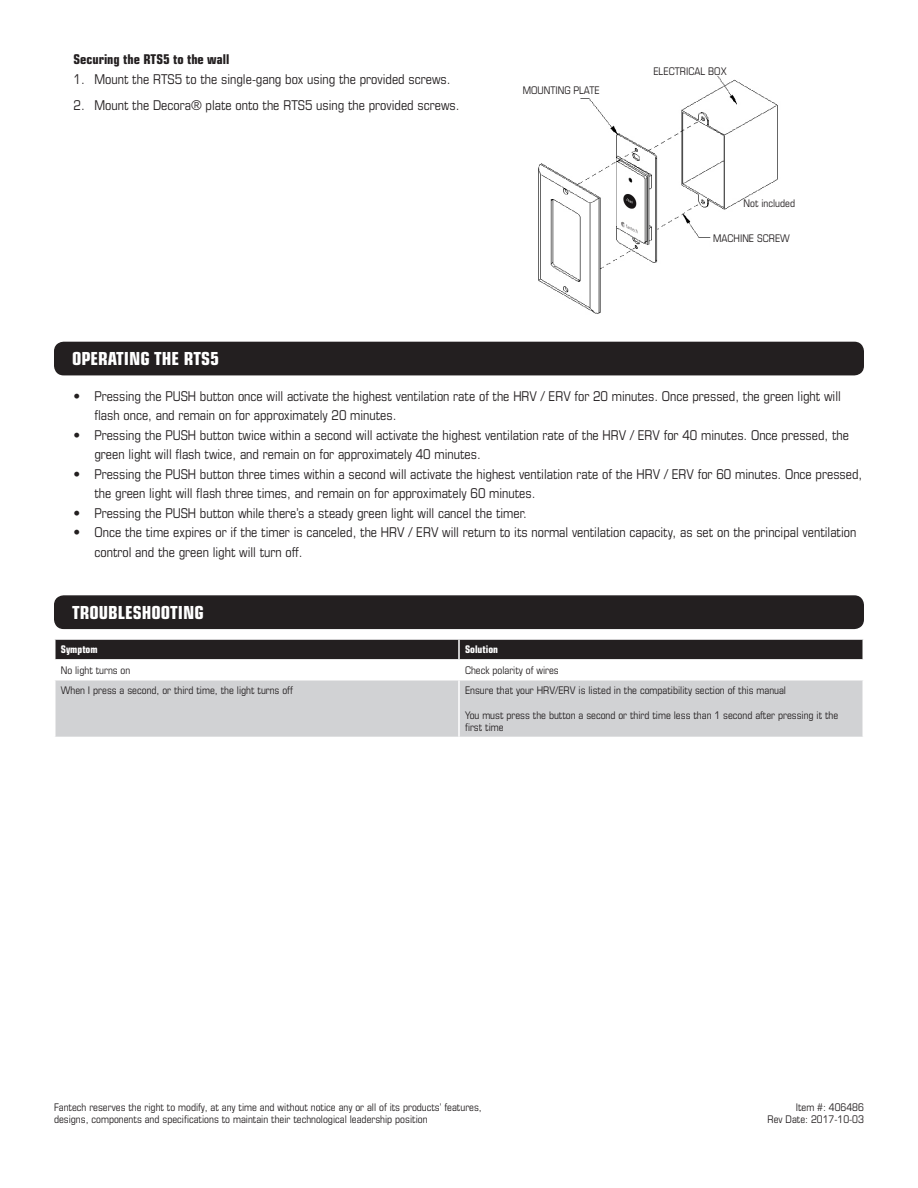
<style>
.page{position:relative;width:918px;height:1188px;background:#fff}
.page>*{position:absolute;margin:0;border:0;box-sizing:border-box;transform-origin:0 0}
.t1{font:700 condensed 18px "Eurostile LT Std";color:#fff}
.t2{font:condensed 13.5px/19.5px "Eurostile LT Std";color:#231f20}
.t3{font:700 condensed 13.5px "Eurostile LT Std";color:#231f20}
.t4{font:condensed 10.5px/12.6px "Eurostile LT Std";color:#231f20}
.t5{font:700 condensed 10.5px "Eurostile LT Std";color:#fff}
</style>
<div class="page">
<div style="left:55px;top:342px;width:808px;height:33px;background:#231f20;border-radius:9px"></div>
<div style="left:54px;top:342px;width:810px;height:33px;border:2px solid #231f20;border-radius:9px"></div>
<div style="left:55px;top:596px;width:808px;height:32px;background:#231f20;border-radius:9px"></div>
<div style="left:54px;top:595px;width:810px;height:34px;border:2px solid #231f20;border-radius:9px"></div>
<img style="left:538px;top:76px;width:240px;height:238px">
<div style="left:56px;top:681px;width:806px;height:56px;background:#d1d2d4"></div>
<svg style="left:54px;top:639px;width:810px;height:21px;background:#353132"></svg>
<hr style="left:458px;top:681px;width:2px;height:56px;background:#fff">
<p class="t3" style="left:74px;top:51px;width:157px">Securing the RTS5 to the wall</p>
<p class="t2" style="left:74px;top:69px;width:379px">1. Mount the RTS5 to the single-gang box using the provided screws.</p>
<p class="t2" style="left:74px;top:95px;width:388px">2. Mount the Decora® plate onto the RTS5 using the provided screws.</p>
<p class="t4" style="left:523px;top:84px;width:79px">MOUNTING PLATE</p>
<p class="t4" style="left:653px;top:65px;width:75px">ELECTRICAL BOX</p>
<p class="t4" style="left:744px;top:197px;width:53px">Not included</p>
<p class="t4" style="left:713px;top:232px;width:78px">MACHINE SCREW</p>
<p class="t1" style="left:72px;top:348px;width:149px">OPERATING THE RTS5</p>
<p class="t2" style="left:94px;top:386px;width:748px;text-indent:-21px">• Pressing the PUSH button once will activate the highest ventilation rate of the HRV / ERV for 20 minutes. Once pressed, the green light will flash once, and remain on for approximately 20 minutes.</p>
<p class="t2" style="left:94px;top:425px;width:756px;text-indent:-21px">• Pressing the PUSH button twice within a second will activate the highest ventilation rate of the HRV / ERV for 40 minutes. Once pressed, the green light will flash twice, and remain on for approximately 40 minutes.</p>
<p class="t2" style="left:94px;top:464px;width:769px;text-indent:-21px">• Pressing the PUSH button three times within a second will activate the highest ventilation rate of the HRV / ERV for 60 minutes. Once pressed, the green light will flash three times, and remain on for approximately 60 minutes.</p>
<p class="t2" style="left:74px;top:503px;width:455px">• Pressing the PUSH button while there’s a steady green light will cancel the timer.</p>
<p class="t2" style="left:94px;top:523px;width:763px;text-indent:-21px">• Once the time expires or if the timer is canceled, the HRV / ERV will return to its normal ventilation capacity, as set on the principal ventilation control and the green light will turn off.</p>
<p class="t1" style="left:72px;top:602px;width:133px">TROUBLESHOOTING</p>
<p class="t5" style="left:61px;top:643px;width:38px">Symptom</p>
<p class="t5" style="left:465px;top:643px;width:35px">Solution</p>
<p class="t4" style="left:61px;top:664px;width:71px">No light turns on</p>
<p class="t4" style="left:465px;top:664px;width:95px">Check polarity of wires</p>
<p class="t4" style="left:61px;top:683px;width:233px">When I press a second, or third time, the light turns off</p>
<p class="t4" style="left:465px;top:683px;width:323px">Ensure that your HRV/ERV is listed in the compatibility section of this manual</p>
<p class="t4" style="left:465px;top:709px;width:375px">You must press the button a second or third time less than 1 second after pressing it the first time</p>
<p class="t4" style="left:54px;top:1100px;width:429px">Fantech reserves the right to modify, at any time and without notice any or all of its products’ features, designs, components and specifications to maintain their technological leadership position</p>
<p class="t4" style="left:796px;top:1100px;width:70px">Item #: 406486</p>
<p class="t4" style="left:768px;top:1113px;width:98px">Rev Date: 2017-10-03</p>
</div>
